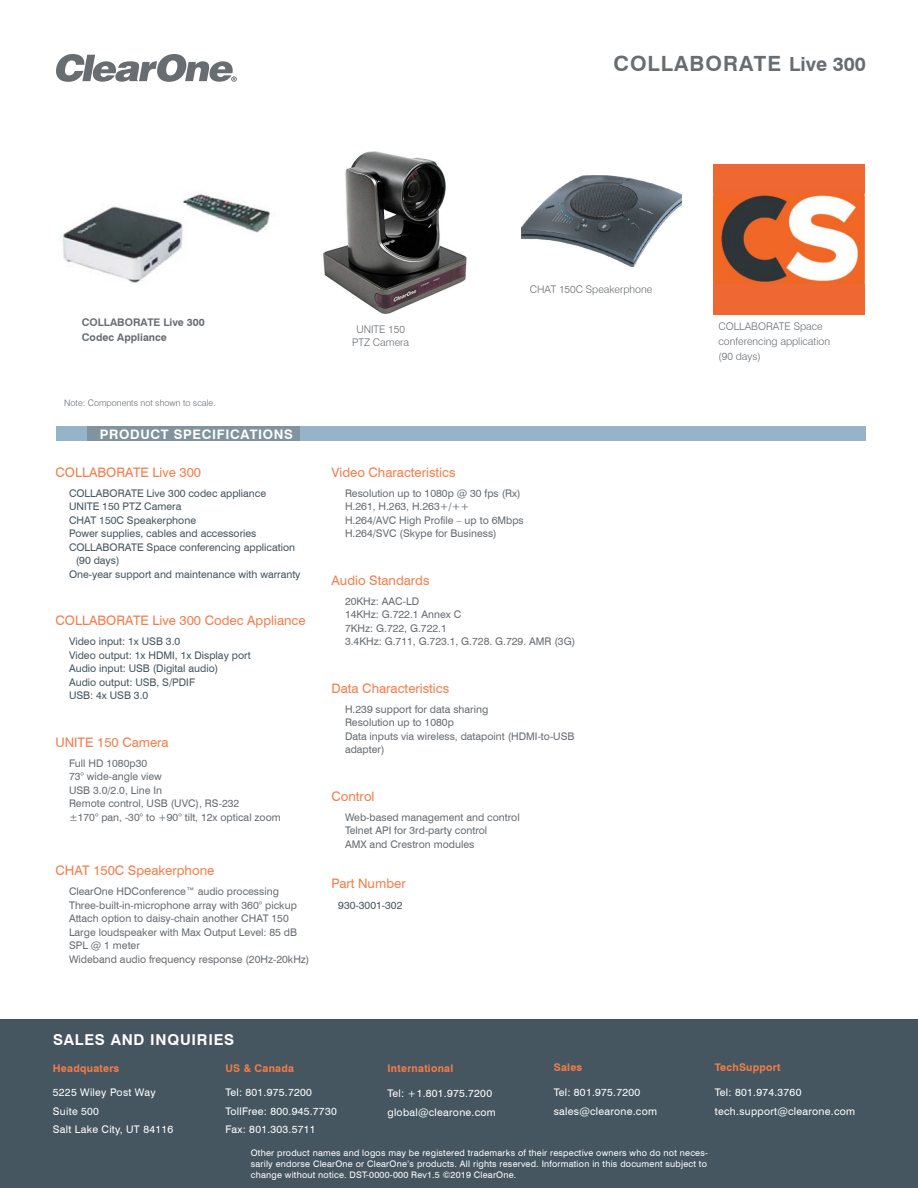
<style>
.page{position:relative;width:918px;height:1188px;background:#fff}
.page>*{position:absolute;margin:0;border:0;box-sizing:border-box;transform-origin:0 0}
.t1{font:700 21px "Swiss 721 BT";letter-spacing:.05em;color:#686d72}
.t2{font:700 15px "Swiss 721 BT";letter-spacing:.05em;color:#fff}
.t3{font:13.2px "Swiss 721 BT";color:#f47d4b}
.t4{font:700 13.2px "Swiss 721 BT";letter-spacing:.05em;color:#fff}
.t5{font:10.5px/13.5px "Swiss 721 BT";color:#686d72}
.t6{font:10.5px/13.5px "Swiss 721 BT";color:#465660}
.t7{font:10.5px/18.6px "Swiss 721 BT";letter-spacing:.025em;color:#fff}
.t8{font:300 10.5px/15px "Swiss 721 BT";color:#686d72;text-align:center}
.t9{font:700 10.5px "Swiss 721 BT";letter-spacing:.025em;color:#f47d4b}
.t10{font:700 10.5px/15px "Swiss 721 BT";color:#686d72}
.t11{font:9px/11.2px "Swiss 721 BT";letter-spacing:.025em;color:#fff;text-align:justify}
.t12{font:300 9px "Swiss 721 BT";color:#686d72}
.s1{font-size:19.5px}
</style>
<div class="page">
<svg style="left:56px;top:54px;width:181px;height:28px"></svg>
<div style="left:56px;top:426px;width:810px;height:15px;background:#95b4c9"></div>
<div style="left:87px;top:426px;width:213px;height:15px;background:#81939e"></div>
<div style="left:0;top:1020px;width:918px;height:168px;background:#465660"></div>
<img style="left:62px;top:194px;width:209px;height:89px">
<img style="left:714px;top:165px;width:150px;height:150px">
<img style="left:521px;top:175px;width:160px;height:91px">
<img style="left:323px;top:151px;width:144px;height:162px">
<h1 class="t1" style="left:613px;top:51px;width:254px">COLLABORATE <span class="s1">Live 300</span></h1>
<p class="t10" style="left:82px;top:315px;width:124px">COLLABORATE Live 300<br>Codec Appliance</p>
<p class="t8" style="left:352px;top:322px;width:58px;line-height:13px">UNITE 150<br>PTZ Camera</p>
<p class="t12" style="left:64px;top:397px;width:153px">Note: Components not shown to scale.</p>
<p class="t8" style="left:530px;top:281px;width:124px">CHAT 150C Speakerphone</p>
<p class="t4" style="left:100px;top:426px;width:195px">PRODUCT SPECIFICATIONS</p>
<p class="t3" style="left:56px;top:464px;width:147px">COLLABORATE Live 300</p>
<p class="t6" style="left:69px;top:486px;width:199px">COLLABORATE Live 300 codec appliance</p>
<p class="t6" style="left:69px;top:500px;width:114px">UNITE 150 PTZ Camera</p>
<p class="t6" style="left:69px;top:513px;width:129px">CHAT 150C Speakerphone</p>
<p class="t6" style="left:69px;top:527px;width:189px">Power supplies, cables and accessories</p>
<p class="t6" style="left:69px;top:540px;width:228px">COLLABORATE Space conferencing application</p>
<p class="t6" style="left:76px;top:554px;width:45px">(90 days)</p>
<p class="t6" style="left:69px;top:567px;width:233px">One-year support and maintenance with warranty</p>
<p class="t3" style="left:56px;top:612px;width:252px">COLLABORATE Live 300 Codec Appliance</p>
<p class="t6" style="left:69px;top:635px;width:183px">Video input: 1x USB 3.0<br>Video output: 1x HDMI, 1x Display port<br>Audio input: USB (Digital audio)<br>Audio output: USB, S/PDIF<br>USB: 4x USB 3.0</p>
<p class="t3" style="left:56px;top:734px;width:115px">UNITE 150 Camera</p>
<p class="t5" style="left:69px;top:756px;width:213px">Full HD 1080p30<br>73° wide-angle view<br>USB 3.0/2.0, Line In<br>Remote control, USB (UVC), RS-232<br>±170° pan, -30° to +90° tilt, 12x optical zoom</p>
<p class="t3" style="left:56px;top:862px;width:160px">CHAT 150C Speakerphone</p>
<p class="t5" style="left:69px;top:884px;width:242px">ClearOne HDConference™ audio processing Three-built-in-microphone array with 360° pickup Attach option to daisy-chain another CHAT 150<br>Large loudspeaker with Max Output Level: 85 dB SPL @ 1 meter<br>Wideband audio frequency response (20Hz-20kHz)</p>
<p class="t3" style="left:332px;top:464px;width:126px">Video Characteristics</p>
<p class="t5" style="left:345px;top:486px;width:180px">Resolution up to 1080p @ 30 fps (Rx)<br>H.261, H.263, H.263+/++<br>H.264/AVC High Profile – up to 6Mbps<br>H.264/SVC (Skype for Business)</p>
<p class="t3" style="left:332px;top:572px;width:100px">Audio Standards</p>
<p class="t5" style="left:345px;top:594px;width:232px">20KHz: AAC-LD<br>14KHz: G.722.1 Annex C<br>7KHz: G.722, G.722.1<br>3.4KHz: G.711, G.723.1, G.728. G.729. AMR (3G)</p>
<p class="t3" style="left:332px;top:680px;width:119px">Data Characteristics</p>
<p class="t5" style="left:345px;top:702px;width:231px">H.239 support for data sharing<br>Resolution up to 1080p<br>Data inputs via wireless, datapoint (HDMI-to-USB adapter)</p>
<p class="t3" style="left:332px;top:788px;width:45px">Control</p>
<p class="t5" style="left:345px;top:810px;width:176px">Web-based management and control<br>Telnet API for 3rd-party control<br>AMX and Crestron modules</p>
<p class="t3" style="left:332px;top:876px;width:76px">Part Number</p>
<p class="t6" style="left:338px;top:898px;width:66px">930-3001-302</p>
<h2 class="t2" style="left:53px;top:1030px;width:22px">Sales</h2>
<h2 class="t2" style="left:111px;top:1030px;width:13px">and</h2>
<h2 class="t2" style="left:150px;top:1030px;width:40px">Inquiries</h2>
<p class="t9" style="left:53px;top:1061px;width:68px">Headquaters</p>
<p class="t7" style="left:53px;top:1083px;width:122px">5225 Wiley Post Way<br>Suite 500<br>Salt Lake City, UT 84116</p>
<p class="t9" style="left:225px;top:1061px;width:70px">US &amp; Canada</p>
<p class="t7" style="left:225px;top:1083px;width:113px">Tel: 801.975.7200<br>TollFree: 800.945.7730<br>Fax: 801.303.5711</p>
<p class="t9" style="left:387px;top:1061px;width:67px">International</p>
<p class="t7" style="left:387px;top:1083px;width:110px;line-height:19.2px">Tel: +1.801.975.7200 global@clearone.com</p>
<p class="t9" style="left:554px;top:1061px;width:30px">Sales</p>
<p class="t7" style="left:554px;top:1083px;width:105px">Tel: 801.975.7200 sales@clearone.com</p>
<p class="t8" style="left:719px;top:319px;width:113px;text-align:left">COLLABORATE Space conferencing application (90 days)</p>
<p class="t9" style="left:715px;top:1061px;width:67px">TechSupport</p>
<p class="t7" style="left:715px;top:1083px;width:142px;line-height:19.2px">Tel: 801.974.3760 tech.support@clearone.com</p>
<p class="t11" style="left:251px;top:1147px;width:459px">Other product names and logos may be registered trademarks of their respective owners who do not neces&shy;sarily endorse ClearOne or ClearOne’s products. All rights reserved. Information in this document subject to change without notice. DST-0000-000 Rev1.5 ©2019 ClearOne.</p>
</div>
